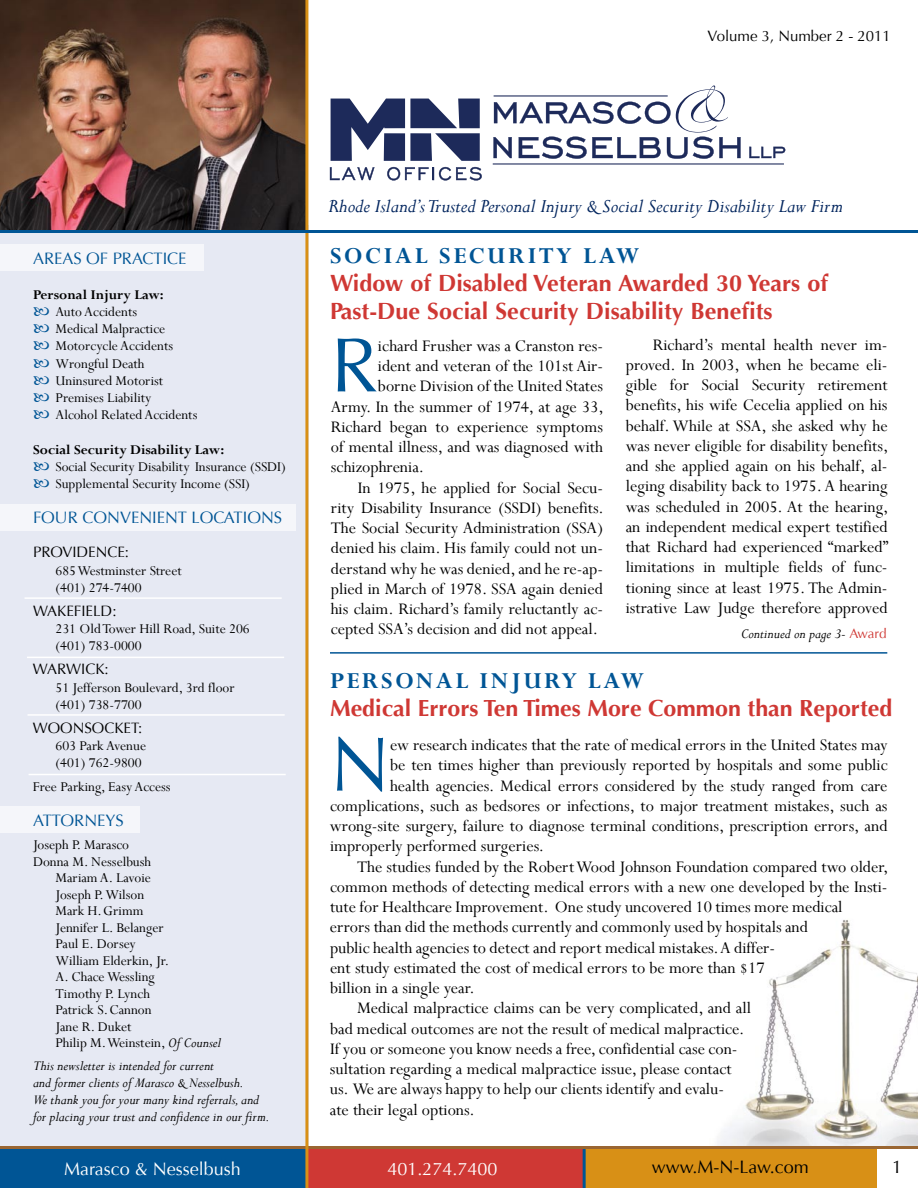
<style>
.page{position:relative;width:918px;height:1188px;background:#fff}
.page>*{position:absolute;margin:0;border:0;box-sizing:border-box;transform-origin:0 0}
.t1{font:77.1px "Optima";color:#005595}
.t2{font:700 25.5px "Perpetua";letter-spacing:.1em;color:#005595}
.t3{font:700 23.4px/28px "Optima";color:#cf3834}
.t4{font:700 23.25px "Optima";color:#cf3834}
.t5{font:italic 21px "Perpetua";color:#00245d}
.t6{font:18px/20.2px "Perpetua";color:#000;text-align:justify}
.t7{font:18px "Optima";color:#fff}
.t8{font:18px "Optima";color:#000}
.t9{font:16.5px "Optima";color:#005595}
.t10{font:15px/17.2px "Perpetua";color:#000}
.t11{font:italic 15px/17px "Perpetua";color:#000}
.t12{font:15px "Optima";color:#000}
.t13{font:700 15px "Perpetua";color:#000}
.s1{font-style:italic}
.s2{font-style:normal}
.s3{font-family:"Optima";font-style:normal;font-size:13.5px;color:#cf3834}
</style>
<div class="page">
<img style="left:717px;top:920px;width:201px;height:226px">
<div style="left:0;top:225px;width:309px;height:924px;background:#e6e9f3"></div>
<div style="left:0;top:1148px;width:308px;height:40px;background:#005595"></div>
<div style="left:307px;top:1148px;width:278px;height:40px;background:#cf3834"></div>
<div style="left:585px;top:1148px;width:292px;height:40px;background:#d89016"></div>
<hr style="left:583px;top:1148px;width:3px;height:40px;background:#005595">
<div style="left:0;top:244px;width:203px;height:28px;background:#f5f6fa"></div>
<div style="left:0;top:504px;width:296px;height:27px;background:#f5f6fa"></div>
<hr style="left:25px;top:597px;width:257px;height:2px;background:#fff">
<hr style="left:27px;top:657px;width:257px;height:1px;background:#fff">
<hr style="left:28px;top:714px;width:257px;height:2px;background:#fff">
<hr style="left:29px;top:774px;width:257px;height:1px;background:#fff">
<div style="left:0;top:806px;width:139px;height:27px;background:#f5f6fa"></div>
<hr style="left:0;top:1146px;width:918px;height:3px;background:#9a6632">
<img style="left:0;top:0;width:305px;height:230px">
<hr style="left:305px;top:0;width:3px;height:1188px;background:#d89016">
<hr style="left:0;top:230px;width:918px;height:3px;background:#005595">
<svg style="left:493px;top:86px;width:248px;height:73px"></svg>
<svg style="left:749px;top:147px;width:36px;height:11px"></svg>
<svg style="left:330px;top:167px;width:45px;height:13px"></svg>
<svg style="left:387px;top:167px;width:95px;height:14px"></svg>
<svg style="left:331px;top:99px;width:149px;height:62px"></svg>
<hr style="left:493px;top:163px;width:291px;height:2px;background:#1d2a5a">
<hr style="left:330px;top:652px;width:557px;height:2px;background:#005595">
<p class="t12" style="left:708px;top:27px;width:185px">VOLUME 3, NUMBER 2 - 2011</p>
<p class="t9" style="left:33px;top:249px;width:155px">AREAS OF PRACTICE</p>
<p class="t13" style="left:33px;top:285px;width:132px">Personal Injury Law:</p>
<p class="t10" style="left:56px;top:303px;width:143px">Auto Accidents<br>Medical Malpractice<br>Motorcycle Accidents<br>Wrongful Death<br>Uninsured Motorist<br>Premises Liability<br>Alcohol Related Accidents</p>
<p class="t13" style="left:33px;top:440px;width:193px">Social Security Disability Law:</p>
<p class="t10" style="left:56px;top:458px;width:232px">Social Security Disability Insurance (SSDI)<br>Supplemental Security Income (SSI)</p>
<p class="t9" style="left:33px;top:508px;width:251px">FOUR CONVEN IENT LOCATIONS</p>
<p class="t12" style="left:33px;top:544px;width:98px">PROVIDENCE:</p>
<p class="t10" style="left:56px;top:561px;width:128px">685Westminster Street (401) 274-7400</p>
<p class="t12" style="left:33px;top:602px;width:85px">WAKEFIELD:</p>
<p class="t10" style="left:55px;top:620px;width:196px">231 OldTower Hill Road, Suite 206 (401) 783-0000</p>
<p class="t12" style="left:33px;top:661px;width:77px">WARWICK:</p>
<p class="t10" style="left:55px;top:678px;width:181px">51 Jefferson Boulevard, 3rd floor (401) 738-7700</p>
<p class="t12" style="left:33px;top:719px;width:111px">WOON SOCKET:</p>
<p class="t10" style="left:55px;top:737px;width:92px">603 Park Avenue (401) 762-9800</p>
<p class="t10" style="left:33px;top:778px;width:139px">Free Parking, Easy Access</p>
<p class="t9" style="left:33px;top:811px;width:92px">ATTORN EYS</p>
<p class="t10" style="left:33px;top:836px;width:98px">Joseph P. Marasco</p>
<p class="t10" style="left:33px;top:852px;width:120px">Donna M. Nesselbush</p>
<p class="t10" style="left:56px;top:869px;width:97px">Mariam A. Lavoie</p>
<p class="t10" style="left:56px;top:885px;width:90px">Joseph P.Wilson</p>
<p class="t10" style="left:56px;top:902px;width:90px">Mark H.Grimm</p>
<p class="t10" style="left:55px;top:918px;width:110px">Jennifer L. Belanger</p>
<p class="t10" style="left:55px;top:935px;width:82px">Paul E. Dorsey</p>
<p class="t10" style="left:55px;top:951px;width:115px">William Elderkin, Jr.</p>
<p class="t10" style="left:55px;top:968px;width:101px">A. Chace Wessling</p>
<p class="t10" style="left:55px;top:984px;width:96px">Timothy P. Lynch</p>
<p class="t10" style="left:55px;top:1001px;width:98px">Patrick S.Cannon</p>
<p class="t10" style="left:55px;top:1017px;width:78px">Jane R. Duket</p>
<p class="t10" style="left:55px;top:1034px;width:167px">Philip M.Weinstein, <span class="s1">Of Counsel</span></p>
<p class="t11" style="left:33px;top:1057px;width:238px">This newsletter is intended for current<br>and former clients of Marasco &amp; Nesselbush.<br>We thank you for your many kind referrals, and for placing your trust and confidence in our firm.</p>
<p class="t5" style="left:328px;top:193px;width:516px">Rhode Island’s Trusted Personal Injury &amp; Social Security Disability Law Firm</p>
<h2 class="t2" style="left:330px;top:239px;width:311px">SOCIAL SECURITY LAW</h2>
<p class="t3" style="left:330px;top:269px;width:499px">Widow of Disabled Veteran Awarded 30 Years of<br>Past-Due Social Security Disability Benefits</p>
<p class="t6" style="left:626px;top:334px;width:264px;text-indent:27px">Richard’s mental health never im&shy;proved. In 2003, when he became eli&shy;gible for Social Security retirement benefits, his wife Cecelia applied on his behalf. While at SSA, she asked why he was never eligible for disability benefits, and she applied again on his behalf, al&shy;leging disability back to 1975.A hearing was scheduled in 2005. At the hearing, an independent medical expert testified that Richard had experienced “marked” limitations in multiple fields of func&shy;tioning since at least 1975. The Admin&shy;istrative Law Judge therefore approved</p>
<h1 class="t1" style="left:331px;top:321px;width:49px">R</h1>
<p class="t6" style="left:378px;top:335px;width:227px">ichard Frusher was a Cranston res-</p>
<p class="t6" style="left:378px;top:355px;width:227px">ident and veteran of the 101st Air-</p>
<p class="t6" style="left:378px;top:376px;width:227px">borne Division of the United States</p>
<p class="t6" style="left:331px;top:396px;width:274px">Army. In the summer of 1974, at age 33,</p>
<p class="t6" style="left:331px;top:416px;width:274px">Richard began to experience symptoms</p>
<p class="t6" style="left:331px;top:436px;width:274px">of mental illness, and was diagnosed with</p>
<p class="t6" style="left:331px;top:457px;width:95px">schizophrenia.</p>
<p class="t6" style="left:358px;top:477px;width:247px">In 1975, he applied for Social Secu-</p>
<p class="t6" style="left:331px;top:497px;width:274px">rity Disability Insurance (SSDI) benefits.</p>
<p class="t6" style="left:331px;top:517px;width:274px">The Social Security Administration (SSA)</p>
<p class="t6" style="left:331px;top:538px;width:274px">denied his claim. His family could not un-</p>
<p class="t6" style="left:331px;top:558px;width:274px">derstand why he was denied,and he re-ap-</p>
<p class="t6" style="left:331px;top:578px;width:274px">plied in March of 1978. SSA again denied</p>
<p class="t6" style="left:331px;top:598px;width:274px">his claim. Richard’s family reluctantly ac-</p>
<p class="t6" style="left:331px;top:619px;width:269px">cepted SSA’s decision and did not appeal.</p>
<p class="t11" style="left:741px;top:624px;width:147px">Continued on page 3<span class="s2">-</span> <span class="s3">AWARD</span></p>
<h2 class="t2" style="left:330px;top:665px;width:316px">PERSONAL INJURY LAW</h2>
<p class="t4" style="left:330px;top:694px;width:564px">Medical Errors Ten Times More Common than Reported</p>
<h1 class="t1" style="left:330px;top:720px;width:62px">N</h1>
<p class="t6" style="left:390px;top:734px;width:499px">ew research indicates that the rate of medical errors in the United States may</p>
<p class="t6" style="left:390px;top:755px;width:499px">be ten times higher than previously reported by hospitals and some public</p>
<p class="t6" style="left:390px;top:775px;width:499px">health agencies. Medical errors considered by the study ranged from care</p>
<p class="t6" style="left:330px;top:795px;width:559px">complications, such as bedsores or infections, to major treatment mistakes, such as</p>
<p class="t6" style="left:330px;top:815px;width:559px">wrong-site surgery, failure to diagnose terminal conditions, prescription errors, and</p>
<p class="t6" style="left:330px;top:836px;width:216px">improperly performed surgeries.</p>
<p class="t6" style="left:357px;top:856px;width:533px">The studies funded by the RobertWood Johnson Foundation compared two older,</p>
<p class="t6" style="left:330px;top:876px;width:559px">common methods of detecting medical errors with a new one developed by the Insti-</p>
<p class="t6" style="left:330px;top:896px;width:514px">tute for Healthcare Improvement. One study uncovered 10 times more medical</p>
<p class="t6" style="left:330px;top:917px;width:480px">errors than did the methods currently and commonly used by hospitals and</p>
<p class="t6" style="left:330px;top:937px;width:447px">public health agencies to detect and report medical mistakes.A differ-</p>
<p class="t6" style="left:330px;top:957px;width:436px">ent study estimated the cost of medical errors to be more than $17</p>
<p class="t6" style="left:330px;top:977px;width:146px">billion in a single year.</p>
<p class="t6" style="left:357px;top:998px;width:396px">Medical malpractice claims can be very complicated, and all</p>
<p class="t6" style="left:330px;top:1018px;width:416px">bad medical outcomes are not the result of medical malpractice.</p>
<p class="t6" style="left:330px;top:1038px;width:409px">If you or someone you know needs a free,confidential case con-</p>
<p class="t6" style="left:330px;top:1058px;width:403px">sultation regarding a medical malpractice issue, please contact</p>
<p class="t6" style="left:330px;top:1079px;width:396px">us. We are always happy to help our clients identify and evalu-</p>
<p class="t6" style="left:330px;top:1099px;width:146px">ate their legal options.</p>
<p class="t7" style="left:64px;top:1158px;width:178px">MARASCO &amp; NESSELBUSH</p>
<p class="t7" style="left:387px;top:1158px;width:112px">401.274.7400</p>
<p class="t8" style="left:652px;top:1157px;width:159px">WWW.M-N -LAW.COM</p>
<p class="t8" style="left:892px;top:1156px;width:12px">1</p>
</div>
